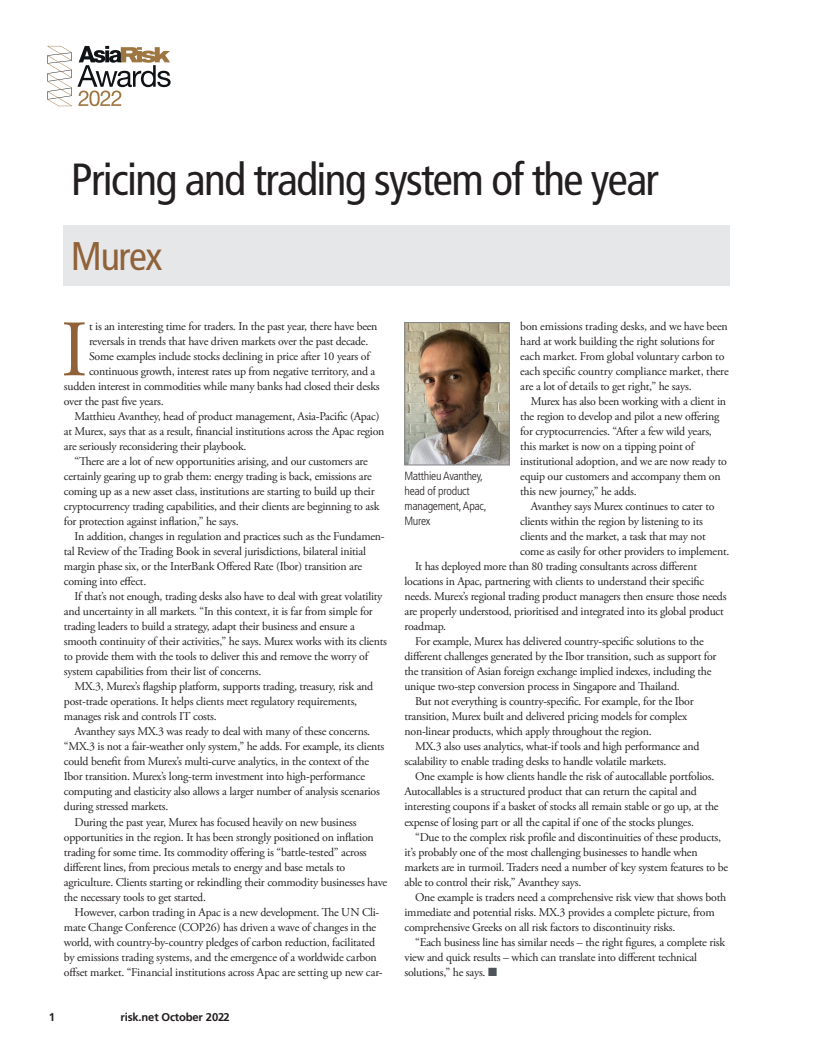
<style>
.page{position:relative;width:815px;height:1053px;background:#fff}
.page>*{position:absolute;margin:0;border:0;box-sizing:border-box;transform-origin:0 0}
.Drop_CAP_1st_paragra{font:79.75px "Adobe Garamond Pro";color:#906239}
.Awards_Title_Head_Fr{font:condensed 45px "Frutiger LT Std";letter-spacing:-.035em;color:#231f20}
.AWARDS_Head_Winner{font:condensed 40px "Frutiger LT Std";letter-spacing:-.035em;color:#906239}
.Bodytext_9_5_12pt_In{font:11.88px/15px "Adobe Garamond Pro";letter-spacing:-.02em;color:#231f20}
.Drop_CAP_1st_paragra-2{font:11.88px "Adobe Garamond Pro";letter-spacing:-.02em;color:#231f20}
.Pic_caption_Frutiger{font:300 condensed 11.88px/15px "Frutiger LT Std";letter-spacing:-.02em;color:#231f20}
.Bottom_page_strap_da{font:700 11.25px "Frutiger LT Std";letter-spacing:-.015em;color:#231f20}
.Bottom_Page_numbers{font:700 11.25px "Frutiger LT Std";color:#231f20}
.s1{color:#4d545a}
</style>
<div class="page">
<div style="left:64px;top:225px;width:666px;height:60px;background:#e6e7e9"></div>
<img style="left:406px;top:324px;width:102px;height:139px">
<div style="left:404px;top:322px;width:106px;height:143px;border:1px solid #808285"></div>
<svg style="left:47px;top:46px;width:124px;height:60px"></svg>
<p class="Awards_Title_Head_Fr" style="left:71px;top:153px;width:589px">Pricing and trading system of the year</p>
<p class="AWARDS_Head_Winner" style="left:71px;top:233px;width:93px">Murex</p>
<p class="Drop_CAP_1st_paragra" style="left:61px;top:302px;width:28px">I</p>
<p class="Drop_CAP_1st_paragra-2" style="left:89px;top:319px;width:290px">t is an interesting time for traders. In the past year, there have been</p>
<p class="Drop_CAP_1st_paragra-2" style="left:89px;top:334px;width:281px">reversals in trends that have driven markets over the past decade.</p>
<p class="Drop_CAP_1st_paragra-2" style="left:89px;top:349px;width:282px">Some examples include stocks declining in price after 10 years of</p>
<p class="Drop_CAP_1st_paragra-2" style="left:89px;top:364px;width:288px">continuous growth, interest rates up from negative territory, and a</p>
<p class="Drop_CAP_1st_paragra-2" style="left:64px;top:379px;width:317px">sudden interest in commodities while many banks had closed their desks</p>
<p class="Drop_CAP_1st_paragra-2" style="left:64px;top:394px;width:101px">over the past five years.</p>
<p class="Bodytext_9_5_12pt_In" style="left:64px;top:409px;width:322px;text-indent:11px">Matthieu Avanthey, head of product management, Asia-Pacific (Apac) at Murex, says that as a result, financial institutions across the Apac region are seriously reconsidering their playbook.</p>
<p class="Bodytext_9_5_12pt_In" style="left:64px;top:454px;width:317px;text-indent:11px">“There are a lot of new opportunities arising, and our customers are certainly gearing up to grab them: energy trading is back, emissions are coming up as a new asset class, institutions are starting to build up their cryptocurrency trading capabilities, and their clients are beginning to ask for protection against inflation,” he says.</p>
<p class="Bodytext_9_5_12pt_In" style="left:64px;top:529px;width:322px;text-indent:11px">In addition, changes in regulation and practices such as the Fundamen&shy;tal Review of the Trading Book in several jurisdictions, bilateral initial margin phase six, or the InterBank Offered Rate (Ibor) transition are coming into effect.</p>
<p class="Bodytext_9_5_12pt_In" style="left:64px;top:589px;width:325px;text-indent:11px">If that’s not enough, trading desks also have to deal with great volatility and uncertainty in all markets. “In this context, it is far from simple for trading leaders to build a strategy, adapt their business and ensure a smooth continuity of their activities,” he says. Murex works with its clients to provide them with the tools to deliver this and remove the worry of system capabilities from their list of concerns.</p>
<p class="Bodytext_9_5_12pt_In" style="left:64px;top:679px;width:311px;text-indent:11px">MX.3, Murex’s flagship platform, supports trading, treasury, risk and post-trade operations. It helps clients meet regulatory requirements, manages risk and controls IT costs.</p>
<p class="Bodytext_9_5_12pt_In" style="left:64px;top:724px;width:322px;text-indent:11px">Avanthey says MX.3 was ready to deal with many of these concerns. “MX.3 is not a fair-weather only system,” he adds. For example, its clients could benefit from Murex’s multi-curve analytics, in the context of the Ibor transition. Murex’s long-term investment into high-performance computing and elasticity also allows a larger number of analysis scenarios during stressed markets.</p>
<p class="Bodytext_9_5_12pt_In" style="left:64px;top:814px;width:325px;text-indent:11px">During the past year, Murex has focused heavily on new business opportunities in the region. It has been strongly positioned on inflation trading for some time. Its commodity offering is “battle-tested” across different lines, from precious metals to energy and base metals to agriculture. Clients starting or rekindling their commodity businesses have the necessary tools to get started.</p>
<p class="Bodytext_9_5_12pt_In" style="left:64px;top:904px;width:320px;text-indent:11px">However, carbon trading in Apac is a new development. The UN Cli&shy;mate Change Conference (COP26) has driven a wave of changes in the world, with country-by-country pledges of carbon reduction, facilitated by emissions trading systems, and the emergence of a worldwide carbon offset market. “Financial institutions across Apac are setting up new car-</p>
<p class="Bottom_Page_numbers" style="left:49px;top:1009px;width:8px">1</p>
<p class="Bottom_page_strap_da" style="left:121px;top:1009px;width:111px">risk.net October 2022</p>
<p class="Bodytext_9_5_12pt_In" style="left:520px;top:319px;width:210px">bon emissions trading desks, and we have been hard at work building the right solutions for each market. From global voluntary carbon to each specific country compliance market, there are a lot of details to get right,” he says.</p>
<p class="Bodytext_9_5_12pt_In" style="left:520px;top:394px;width:208px;text-indent:11px">Murex has also been working with a client in the region to develop and pilot a new offering for cryptocurrencies. “After a few wild years, this market is now on a tipping point of institutional adoption, and we are now ready to equip our customers and accompany them on this new journey,” he adds.</p>
<p class="Bodytext_9_5_12pt_In" style="left:520px;top:499px;width:211px;text-indent:11px">Avanthey says Murex continues to cater to clients within the region by listening to its clients and the market, a task that may not come as easily for other providers to implement.</p>
<p class="Bodytext_9_5_12pt_In" style="left:404px;top:559px;width:324px;text-indent:11px">It has deployed more than 80 trading consultants across different locations in Apac, partnering with clients to understand their specific needs. Murex’s regional trading product managers then ensure those needs are properly understood, prioritised and integrated into its global product roadmap.</p>
<p class="Bodytext_9_5_12pt_In" style="left:404px;top:634px;width:314px;text-indent:11px">For example, Murex has delivered country-specific solutions to the different challenges generated by the Ibor transition, such as support for the transition of Asian foreign exchange implied indexes, including the unique two-step conversion process in Singapore and Thailand.</p>
<p class="Bodytext_9_5_12pt_In" style="left:404px;top:694px;width:291px;text-indent:11px">But not everything is country-specific. For example, for the Ibor transition, Murex built and delivered pricing models for complex non-linear products, which apply throughout the region.</p>
<p class="Bodytext_9_5_12pt_In" style="left:404px;top:739px;width:296px;text-indent:11px">MX.3 also uses analytics, what-if tools and high performance and scalability to enable trading desks to handle volatile markets.</p>
<p class="Bodytext_9_5_12pt_In" style="left:404px;top:769px;width:316px;text-indent:11px">One example is how clients handle the risk of autocallable portfolios.<br>Autocallables is a structured product that can return the capital and interesting coupons if a basket of stocks all remain stable or go up, at the expense of losing part or all the capital if one of the stocks plunges.</p>
<p class="Bodytext_9_5_12pt_In" style="left:404px;top:829px;width:325px;text-indent:11px">“Due to the complex risk profile and discontinuities of these products, it’s probably one of the most challenging businesses to handle when markets are in turmoil. Traders need a number of key system features to be able to control their risk,” Avanthey says.</p>
<p class="Bodytext_9_5_12pt_In" style="left:404px;top:889px;width:323px;text-indent:11px">One example is traders need a comprehensive risk view that shows both immediate and potential risks. MX.3 provides a complete picture, from comprehensive Greeks on all risk factors to discontinuity risks.</p>
<p class="Bodytext_9_5_12pt_In" style="left:404px;top:934px;width:322px;text-indent:11px">“Each business line has similar needs – the right figures, a complete risk view and quick results – which can translate into different technical solutions,” he says. <span class="s1">■</span></p>
<p class="Pic_caption_Frutiger" style="left:404px;top:469px;width:80px">Matthieu Avanthey,</p>
<p class="Pic_caption_Frutiger" style="left:404px;top:484px;width:84px">head of product management, Apac,</p>
<p class="Pic_caption_Frutiger" style="left:404px;top:514px;width:28px">Murex</p>
</div>
